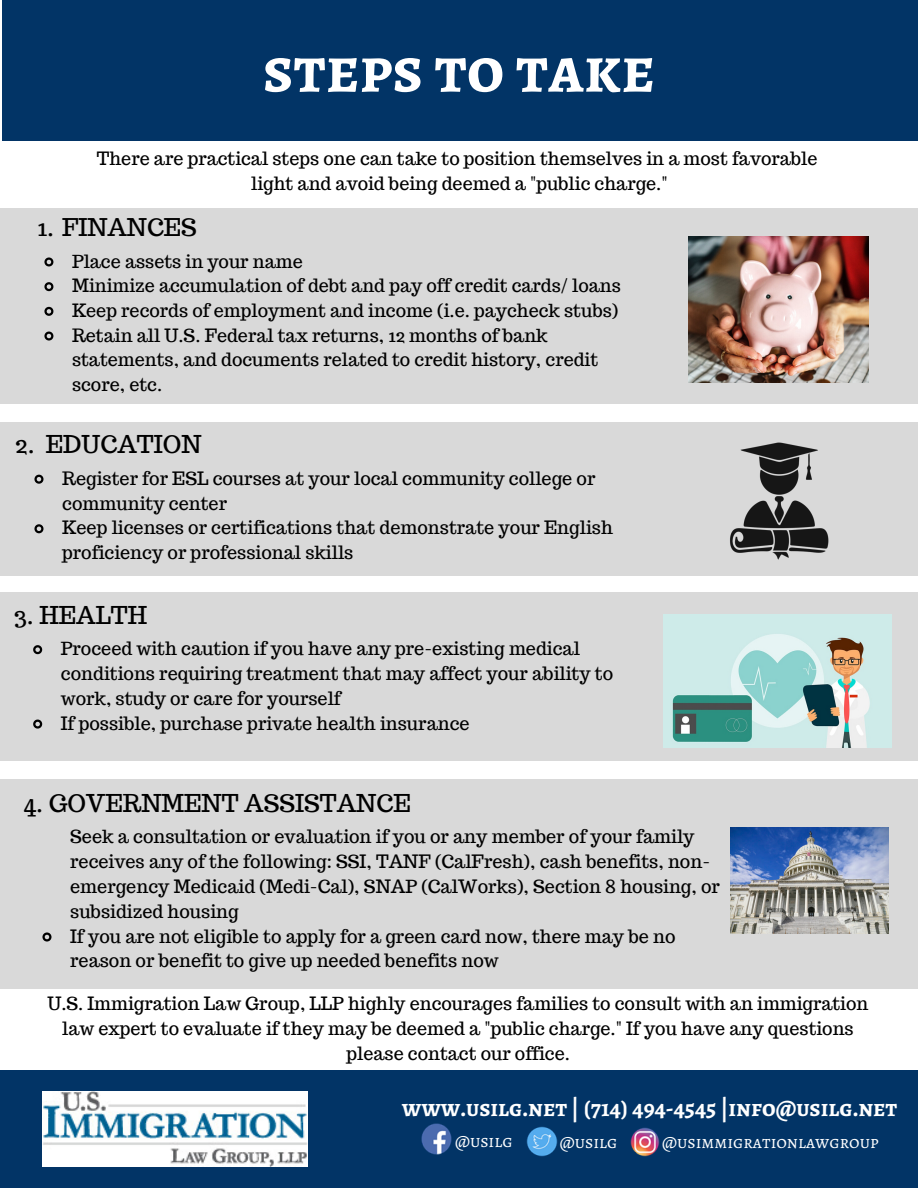
<style>
.page{position:relative;width:918px;height:1188px;background:#fff}
.page>*{position:absolute;margin:0;border:0;box-sizing:border-box;transform-origin:0 0}
.t1{font:700 65.85px "Alegreya SC";color:#fff}
.t2{font:24px "Trocchi";color:#000}
.t3{font:700 23.85px "Alegreya SC";color:#fff}
.t4{font:23.85px "Trocchi";color:#000}
.t5{font:18px/24.8px "Trocchi";color:#000}
.t6{font:18px "Alegreya SC";color:#fff}
</style>
<div class="page">
<div style="left:2px;top:0;width:916px;height:140px;background:#023466"></div>
<div style="left:0;top:1070px;width:918px;height:118px;background:#023466"></div>
<img style="left:631px;top:1128px;width:29px;height:29px">
<img style="left:527px;top:1127px;width:30px;height:30px">
<img style="left:421px;top:1123px;width:31px;height:32px">
<img style="left:42px;top:1091px;width:266px;height:76px">
<div style="left:0;top:592px;width:918px;height:169px;background:#d9d9d9"></div>
<svg style="left:33px;top:645px;width:10px;height:10px"></svg>
<svg style="left:33px;top:719px;width:10px;height:10px"></svg>
<img style="left:664px;top:614px;width:227px;height:133px">
<div style="left:0;top:209px;width:918px;height:195px;background:#d9d9d9"></div>
<svg style="left:44px;top:257px;width:10px;height:10px"></svg>
<svg style="left:44px;top:282px;width:10px;height:10px"></svg>
<svg style="left:44px;top:306px;width:10px;height:10px"></svg>
<svg style="left:44px;top:331px;width:10px;height:10px"></svg>
<img style="left:689px;top:237px;width:179px;height:146px">
<div style="left:0;top:422px;width:918px;height:153px;background:#d9d9d9"></div>
<svg style="left:34px;top:474px;width:10px;height:10px"></svg>
<svg style="left:34px;top:524px;width:10px;height:10px"></svg>
<img style="left:730px;top:442px;width:99px;height:118px">
<div style="left:0;top:779px;width:918px;height:210px;background:#d9d9d9"></div>
<svg style="left:42px;top:932px;width:10px;height:10px"></svg>
<img style="left:730px;top:828px;width:158px;height:106px">
<h1 class="t1" style="left:263px;top:25px;width:394px">steps to take</h1>
<p class="t5" style="left:97px;top:146px;width:722px;text-align:center">There are practical steps one can take to position themselves in a most favorable light and avoid being deemed a "public charge."</p>
<h3 class="t4" style="left:38px;top:212px;width:161px">1. FINANCES</h3>
<p class="t5" style="left:72px;top:249px;width:550px">Place assets in your name<br>Minimize accumulation of debt and pay off credit cards/ loans Keep records of employment and income (i.e. paycheck stubs)<br>Retain all U.S. Federal tax returns, 12 months of bank statements, and documents related to credit history, credit score, etc.</p>
<h2 class="t2" style="left:15px;top:429px;width:188px">2. EDUCATION</h2>
<p class="t5" style="left:62px;top:466px;width:552px">Register for ESL courses at your local community college or community center<br>Keep licenses or certifications that demonstrate your English proficiency or professional skills</p>
<h2 class="t2" style="left:14px;top:599px;width:135px">3. HEALTH</h2>
<p class="t5" style="left:61px;top:636px;width:554px">Proceed with caution if you have any pre-existing medical conditions requiring treatment that may affect your ability to work, study or care for yourself<br>If possible, purchase private health insurance</p>
<h2 class="t2" style="left:23px;top:787px;width:389px">4. GOVERNMENT ASSISTANCE</h2>
<p class="t5" style="left:70px;top:824px;width:651px">Seek a consultation or evaluation if you or any member of your family receives any of the following: SSI, TANF (CalFresh), cash benefits, non&shy;emergency Medicaid (Medi-Cal), SNAP (CalWorks), Section 8 housing, or subsidized housing</p>
<p class="t5" style="left:70px;top:924px;width:607px">If you are not eligible to apply for a green card now, there may be no reason or benefit to give up needed benefits now</p>
<p class="t5" style="left:47px;top:991px;width:823px;text-align:center">U.S. Immigration Law Group, LLP highly encourages families to consult with an immigration law expert to evaluate if they may be deemed a "public charge." If you have any questions please contact our office.</p>
<h3 class="t3" style="left:402px;top:1092px;width:497px">www.usilg.net | (714) 494-4545 |info@usilg.net</h3>
<p class="t6" style="left:455px;top:1128px;width:59px">@usilg</p>
<p class="t6" style="left:560px;top:1129px;width:59px">@usilg</p>
<p class="t6" style="left:662px;top:1130px;width:218px">@usimmigrationlawgroup</p>
</div>
